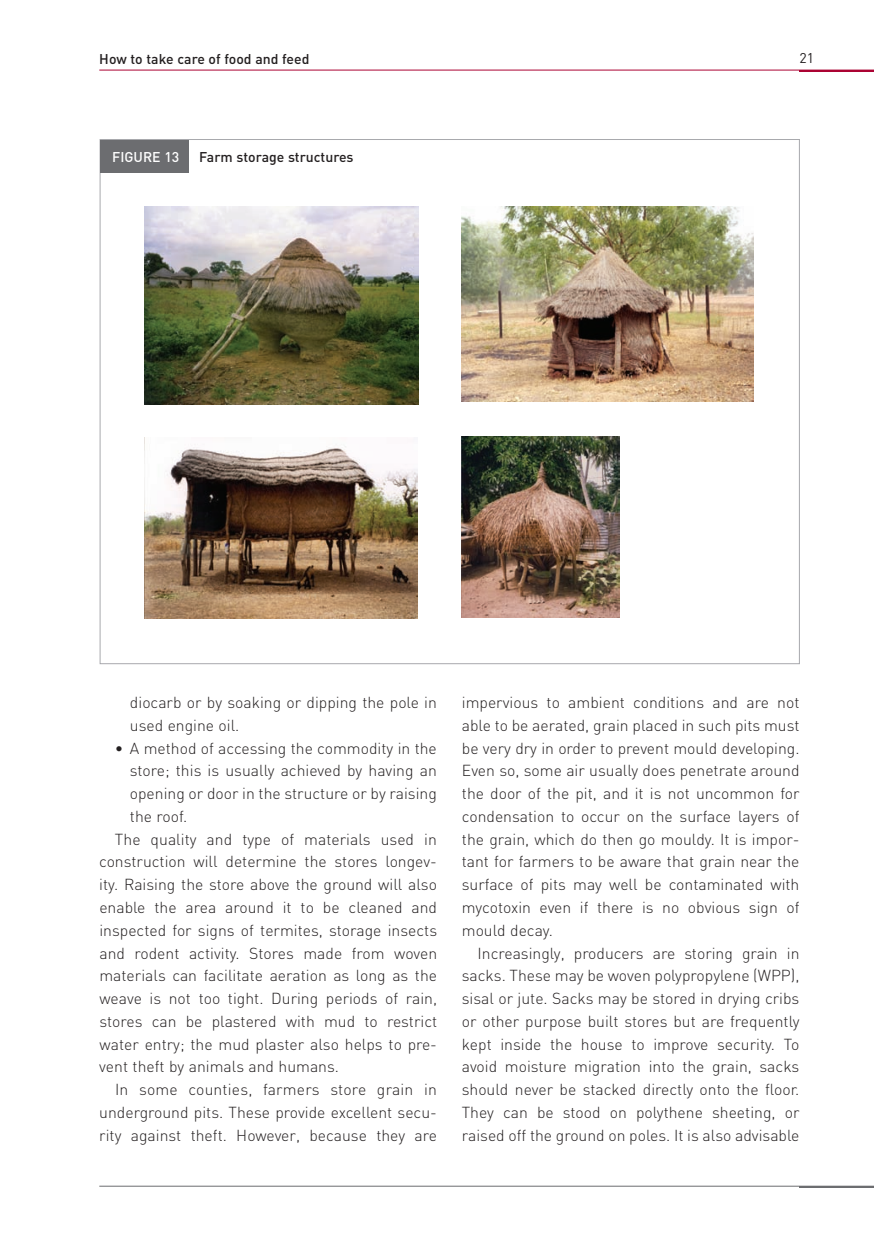
<style>
.page{position:relative;width:874px;height:1241px;background:#fff}
.page>*{position:absolute;margin:0;border:0;box-sizing:border-box;transform-origin:0 0}
.t1{font:300 15.75px/22.8px "DIN";color:#231f20;text-align:justify}
.t2{font:500 14px "DIN";color:#231f20}
.t3{font:500 14px "DIN";color:#fff}
.t4{font:14px "DIN";color:#231f20}
</style>
<div class="page">
<hr style="left:99px;top:70px;width:774px;height:1px;background:#ab0333">
<hr style="left:99px;top:1185px;width:774px;height:1px;background:#6c6d70">
<hr style="left:799px;top:70px;width:74px;height:2px;background:#ab0333">
<hr style="left:799px;top:1185px;width:74px;height:2px;background:#6c6d70">
<div style="left:100px;top:140px;width:89px;height:32px;background:#6c6d70"></div>
<img style="left:461px;top:437px;width:157px;height:180px">
<img style="left:461px;top:207px;width:292px;height:195px">
<img style="left:144px;top:207px;width:274px;height:198px">
<img style="left:144px;top:437px;width:273px;height:181px">
<p class="t2" style="left:99px;top:49px;width:211px">H ow to take care of food and feed</p>
<p class="t4" style="left:799px;top:49px;width:16px">21</p>
<p class="t3" style="left:112px;top:147px;width:69px">Figure 13</p>
<p class="t2" style="left:199px;top:147px;width:156px">Farm storage structures</p>
<p class="t1" style="left:130px;top:690px;width:308px">diocarb or by soaking or dipping the pole in used engine oil.</p>
<p class="t1" style="left:115px;top:736px;width:323px">• A method of accessing the commodity in the</p>
<p class="t1" style="left:130px;top:758px;width:308px">store; this is usually achieved by having an</p>
<p class="t1" style="left:130px;top:781px;width:308px">opening or door in the structure or by raising</p>
<p class="t1" style="left:130px;top:804px;width:59px">the roof.</p>
<p class="t1" style="left:115px;top:826px;width:323px">The quality and type of materials used in</p>
<p class="t1" style="left:99px;top:849px;width:339px">construction will determine the stores longev-</p>
<p class="t1" style="left:99px;top:872px;width:339px">ity. Raising the store above the ground will also</p>
<p class="t1" style="left:99px;top:895px;width:339px">enable the area around it to be cleaned and</p>
<p class="t1" style="left:99px;top:917px;width:339px">inspected for signs of termites, storage insects</p>
<p class="t1" style="left:99px;top:940px;width:339px">and rodent activity. Stores made from woven</p>
<p class="t1" style="left:99px;top:963px;width:339px">materials can facilitate aeration as long as the</p>
<p class="t1" style="left:99px;top:986px;width:339px">weave is not too tight. During periods of rain,</p>
<p class="t1" style="left:99px;top:1008px;width:339px">stores can be plastered with mud to restrict</p>
<p class="t1" style="left:99px;top:1031px;width:339px">water entry; the mud plaster also helps to pre-</p>
<p class="t1" style="left:99px;top:1054px;width:241px">vent theft by animals and humans.</p>
<p class="t1" style="left:115px;top:1077px;width:323px">In some counties, farmers store grain in</p>
<p class="t1" style="left:99px;top:1099px;width:339px">underground pits. These provide excellent secu-</p>
<p class="t1" style="left:99px;top:1122px;width:339px">rity against theft. However, because they are</p>
<p class="t1" style="left:461px;top:690px;width:339px">impervious to ambient conditions and are not able to be aerated, grain placed in such pits must be very dry in order to prevent mould developing.<br>Even so, some air usually does penetrate around the door of the pit, and it is not uncommon for condensation to occur on the surface layers of the grain, which do then go mouldy. It is impor&shy;tant for farmers to be aware that grain near the surface of pits may well be contaminated with mycotoxin even if there is no obvious sign of mould decay.</p>
<p class="t1" style="left:461px;top:940px;width:339px;text-indent:16px">Increasingly, producers are storing grain in sacks. These may be woven polypropylene (WPP), sisal or jute. Sacks may be stored in drying cribs or other purpose built stores but are frequently kept inside the house to improve security. To avoid moisture migration into the grain, sacks should never be stacked directly onto the floor.<br>They can be stood on polythene sheeting, or raised off the ground on poles. It is also advisable</p>
</div>
